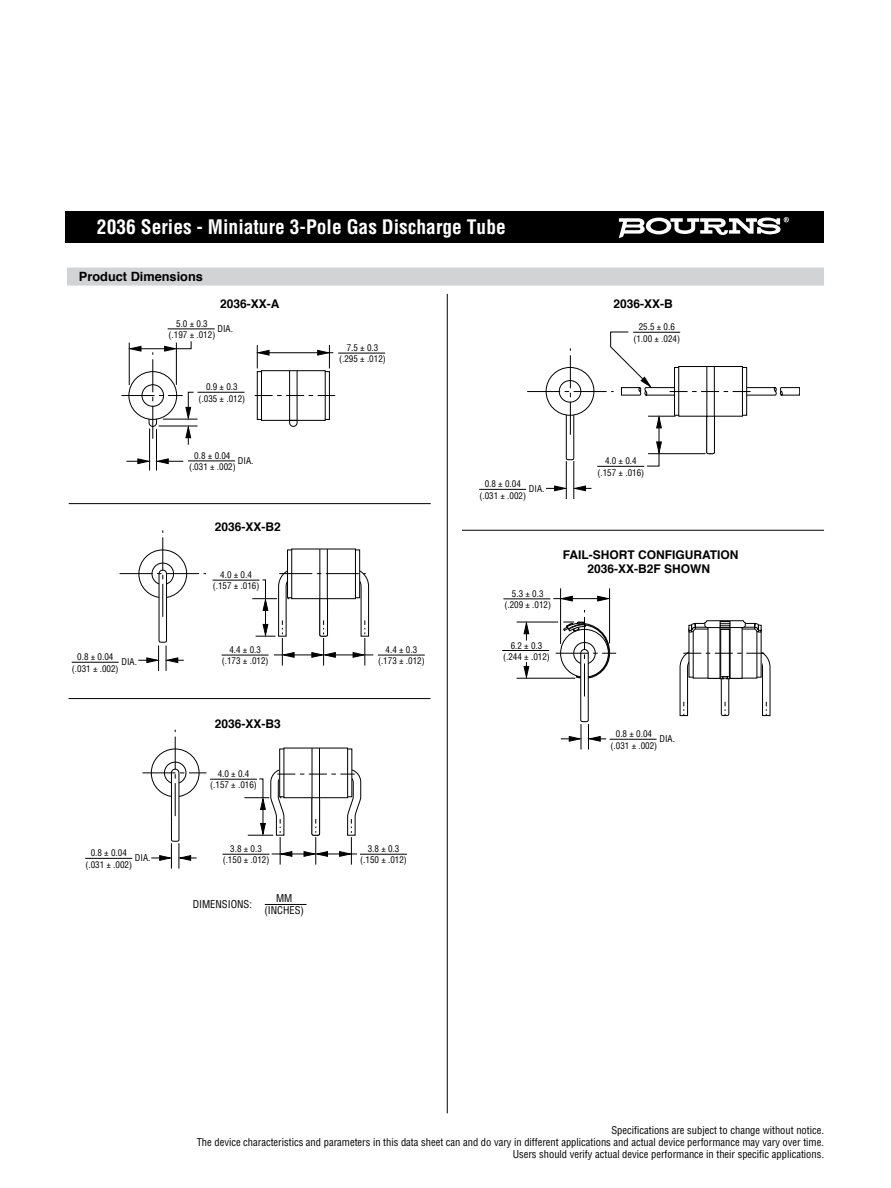
<style>
.page{position:relative;width:891px;height:1188px;background:#fff}
.page>*{position:absolute;margin:0;border:0;box-sizing:border-box;transform-origin:0 0}
.t1{font:700 condensed 19.5px "Helvetica";color:#fff}
.t2{font:700 12.75px "Helvetica";color:#000}
.t3{font:700 12px/14.4px "Helvetica";color:#000;text-align:center}
.t4{font:condensed 10.5px/12px "Helvetica";color:#000;text-align:right}
.t5{font:condensed 9.15px "Helvetica";color:#000}
.t6{font:condensed 9px/11.2px "Helvetica";color:#000;text-align:center}
</style>
<div class="page">
<div style="left:65px;top:212px;width:759px;height:31px;background:#000"></div>
<svg style="left:619px;top:217px;width:170px;height:21px"></svg>
<div style="left:67px;top:268px;width:757px;height:18px;background:#d1d3d4"></div>
<hr style="left:447px;top:294px;width:1px;height:819px;background:#000">
<svg style="left:325px;top:373px;width:1px;height:45px"></svg>
<div style="left:257px;top:371px;width:73px;height:49px;border:1px solid #000"></div>
<div style="left:261px;top:371px;width:64px;height:49px;background:#fff"></div>
<div style="left:261px;top:370px;width:64px;height:51px;border:1px solid #000"></div>
<hr style="left:289px;top:371px;width:1px;height:49px;background:#000">
<hr style="left:297px;top:371px;width:1px;height:49px;background:#000">
<svg style="left:289px;top:420px;width:9px;height:7px"></svg>
<hr style="left:263px;top:352px;width:70px;height:1px;background:#000">
<svg style="left:317px;top:345px;width:13px;height:23px"></svg>
<svg style="left:257px;top:345px;width:12px;height:23px"></svg>
<hr style="left:159px;top:426px;width:39px;height:1px;background:#000">
<hr style="left:163px;top:419px;width:35px;height:1px;background:#000">
<svg style="left:157px;top:458px;width:26px;height:6px"></svg>
<svg style="left:126px;top:458px;width:23px;height:6px"></svg>
<hr style="left:149px;top:429px;width:1px;height:42px;background:#000">
<hr style="left:156px;top:429px;width:1px;height:42px;background:#000">
<svg style="left:255px;top:395px;width:80px;height:1px"></svg>
<svg style="left:122px;top:341px;width:72px;height:105px"></svg>
<hr style="left:168px;top:329px;width:47px;height:1px;background:#000">
<hr style="left:338px;top:353px;width:47px;height:1px;background:#000">
<hr style="left:188px;top:461px;width:47px;height:1px;background:#000">
<hr style="left:198px;top:392px;width:47px;height:1px;background:#000">
<hr style="left:252px;top:598px;width:37px;height:1px;background:#000">
<svg style="left:291px;top:552px;width:1px;height:15px"></svg>
<div style="left:287px;top:550px;width:73px;height:48px;border:1px solid #000"></div>
<div style="left:292px;top:549px;width:63px;height:50px;background:#fff"></div>
<hr style="left:320px;top:549px;width:1px;height:50px;background:#000">
<hr style="left:327px;top:549px;width:1px;height:50px;background:#000">
<svg style="left:256px;top:567px;width:117px;height:99px"></svg>
<svg style="left:120px;top:530px;width:86px;height:141px"></svg>
<hr style="left:72px;top:662px;width:47px;height:1px;background:#000">
<hr style="left:213px;top:580px;width:46px;height:1px;background:#000">
<hr style="left:222px;top:655px;width:47px;height:1px;background:#000">
<hr style="left:378px;top:655px;width:47px;height:1px;background:#000">
<svg style="left:546px;top:486px;width:20px;height:5px"></svg>
<svg style="left:573px;top:486px;width:19px;height:5px"></svg>
<hr style="left:574px;top:461px;width:1px;height:38px;background:#000">
<hr style="left:566px;top:461px;width:1px;height:38px;background:#000">
<svg style="left:527px;top:331px;width:273px;height:136px"></svg>
<hr style="left:479px;top:489px;width:47px;height:1px;background:#000">
<hr style="left:633px;top:332px;width:47px;height:1px;background:#000">
<hr style="left:597px;top:466px;width:47px;height:1px;background:#000">
<hr style="left:265px;top:904px;width:42px;height:1px;background:#000">
<hr style="left:517px;top:622px;width:41px;height:1px;background:#000">
<svg style="left:524px;top:662px;width:5px;height:16px"></svg>
<svg style="left:524px;top:621px;width:5px;height:20px"></svg>
<hr style="left:570px;top:598px;width:31px;height:1px;background:#000">
<svg style="left:597px;top:596px;width:12px;height:5px"></svg>
<hr style="left:609px;top:588px;width:1px;height:55px;background:#000">
<hr style="left:560px;top:588px;width:1px;height:56px;background:#000">
<hr style="left:517px;top:678px;width:58px;height:1px;background:#000">
<svg style="left:553px;top:596px;width:20px;height:5px"></svg>
<svg style="left:680px;top:620px;width:90px;height:96px"></svg>
<svg style="left:556px;top:610px;width:60px;height:139px"></svg>
<hr style="left:502px;top:650px;width:47px;height:1px;background:#000">
<hr style="left:503px;top:598px;width:47px;height:1px;background:#000">
<hr style="left:610px;top:739px;width:47px;height:1px;background:#000">
<hr style="left:244px;top:797px;width:37px;height:1px;background:#000">
<svg style="left:283px;top:751px;width:66px;height:15px"></svg>
<div style="left:279px;top:749px;width:73px;height:48px;border:1px solid #000"></div>
<div style="left:284px;top:748px;width:64px;height:50px;background:#fff"></div>
<hr style="left:312px;top:748px;width:1px;height:50px;background:#000">
<hr style="left:319px;top:748px;width:1px;height:50px;background:#000">
<svg style="left:248px;top:766px;width:113px;height:99px"></svg>
<svg style="left:142px;top:730px;width:64px;height:139px"></svg>
<hr style="left:85px;top:858px;width:47px;height:1px;background:#000">
<hr style="left:210px;top:779px;width:47px;height:1px;background:#000">
<hr style="left:222px;top:854px;width:47px;height:1px;background:#000">
<hr style="left:360px;top:854px;width:47px;height:1px;background:#000">
<hr style="left:462px;top:530px;width:362px;height:1px;background:#000">
<hr style="left:69px;top:503px;width:362px;height:1px;background:#000">
<hr style="left:68px;top:698px;width:362px;height:1px;background:#000">
<h1 class="t1" style="left:97px;top:215px;width:410px">2036 Series - Miniature 3-Pole Gas Discharge Tube</h1>
<h2 class="t2" style="left:79px;top:266px;width:125px">Product Dimensions</h2>
<h3 class="t3" style="left:220px;top:297px;width:61px">2036-XX-A</h3>
<p class="t5" style="left:217px;top:323px;width:17px">DIA.</p>
<p class="t6" style="left:169px;top:318px;width:48px">5.0 ± 0.3 (.197 ± .012)</p>
<p class="t6" style="left:199px;top:381px;width:48px">0.9 ± 0.3 (.035 ± .012)</p>
<p class="t6" style="left:339px;top:342px;width:48px">7.5 ± 0.3 (.295 ± .012)</p>
<h3 class="t3" style="left:613px;top:297px;width:61px">2036-XX-B</h3>
<p class="t6" style="left:633px;top:321px;width:48px">25.5 ± 0.6 (1.00 ± .024)</p>
<p class="t6" style="left:72px;top:651px;width:48px">0.8 ± 0.04 (.031 ± .002)</p>
<p class="t5" style="left:121px;top:656px;width:17px">DIA.</p>
<p class="t6" style="left:189px;top:450px;width:48px">0.8 ± 0.04 (.031 ± .002)</p>
<p class="t5" style="left:238px;top:455px;width:17px">DIA.</p>
<h3 class="t3" style="left:215px;top:519px;width:68px">2036-XX-B2</h3>
<p class="t6" style="left:213px;top:569px;width:48px">4.0 ± 0.4 (.157 ± .016)</p>
<p class="t6" style="left:222px;top:644px;width:48px">4.4 ± 0.3 (.173 ± .012)</p>
<p class="t6" style="left:378px;top:644px;width:48px">4.4 ± 0.3 (.173 ± .012)</p>
<h3 class="t3" style="left:215px;top:717px;width:68px">2036-XX-B3</h3>
<p class="t6" style="left:210px;top:768px;width:48px">4.0 ± 0.4 (.157 ± .016)</p>
<p class="t6" style="left:479px;top:478px;width:48px">0.8 ± 0.04 (.031 ± .002)</p>
<p class="t5" style="left:529px;top:483px;width:17px">DIA.</p>
<p class="t6" style="left:598px;top:455px;width:48px">4.0 ± 0.4 (.157 ± .016)</p>
<p class="t6" style="left:504px;top:588px;width:48px">5.3 ± 0.3 (.209 ± .012)</p>
<p class="t6" style="left:503px;top:639px;width:48px">6.2 ± 0.3 (.244 ± .012)</p>
<h3 class="t3" style="left:563px;top:547px;width:177px">FAIL-SHORT CONFIGURATION<br>2036-XX-B2F SHOWN</h3>
<p class="t6" style="left:611px;top:728px;width:48px">0.8 ± 0.04 (.031 ± .002)</p>
<p class="t5" style="left:659px;top:733px;width:17px">DIA.</p>
<p class="t6" style="left:85px;top:847px;width:48px">0.8 ± 0.04 (.031 ± .002)</p>
<p class="t5" style="left:135px;top:852px;width:17px">DIA.</p>
<p class="t6" style="left:223px;top:843px;width:48px">3.8 ± 0.3 (.150 ± .012)</p>
<p class="t6" style="left:360px;top:843px;width:48px">3.8 ± 0.3 (.150 ± .012)</p>
<p class="t4" style="left:193px;top:898px;width:61px">DIMENSIONS:</p>
<p class="t4" style="left:264px;top:891px;width:41px;line-height:12.6px;text-align:center">MM (INCHES)</p>
<p class="t4" style="left:197px;top:1124px;width:629px">Specifications are subject to change without notice.<br>The device characteristics and parameters in this data sheet can and do vary in different applications and actual device performance may vary over time.<br>Users should verify actual device performance in their specific applications.</p>
</div>
